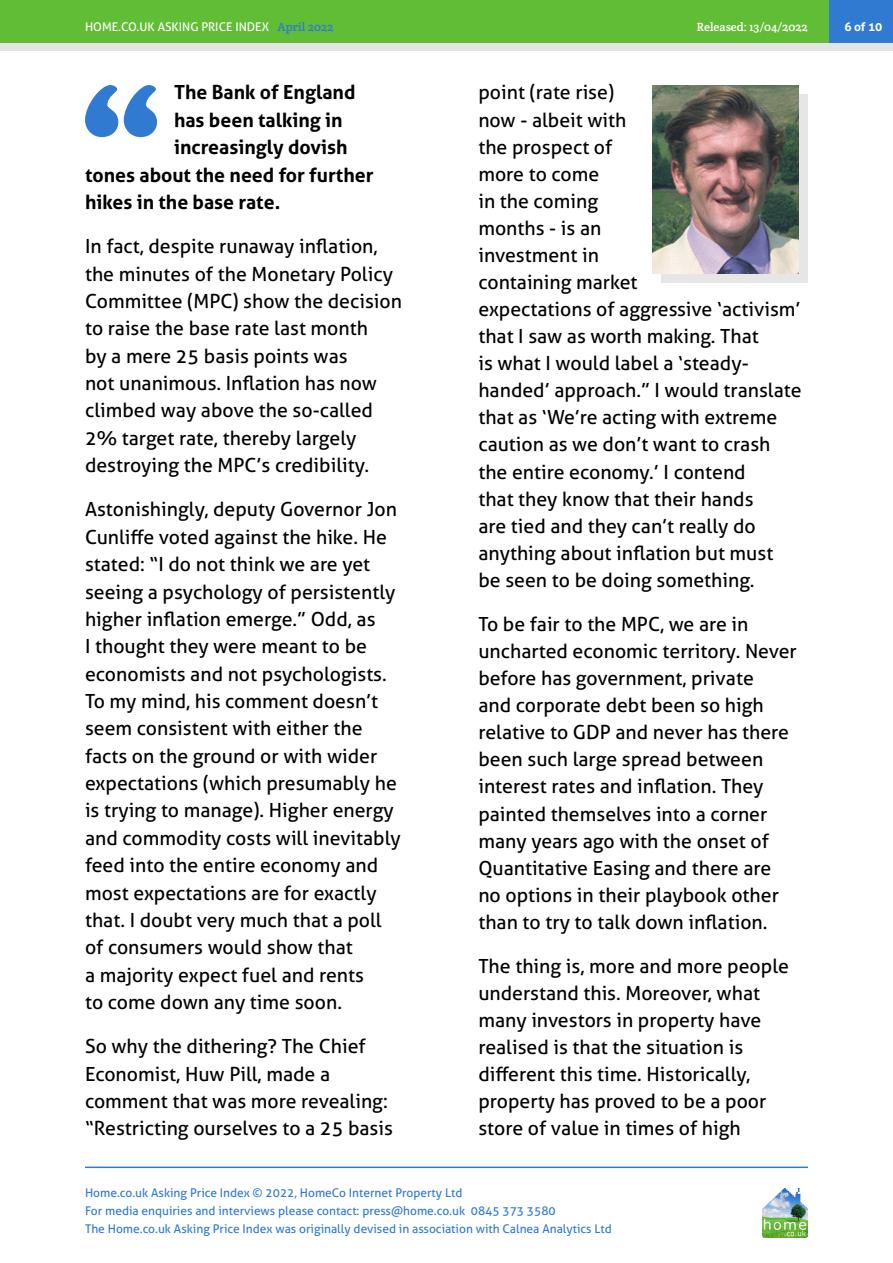
<style>
.page{position:relative;width:893px;height:1263px;background:#fff}
.page>*{position:absolute;margin:0;border:0;box-sizing:border-box;transform-origin:0 0}
.HAPI_quote{font:19.5px/27.2px "Aller";color:#000}
.HAPI_quote-2{font:700 19.5px "Aller";color:#000}
.t1{font:12px/18px "Aller";color:#307ad1}
.t2{font:12px "Aller";color:#fff}
.t3{font:12px "Crete Round";color:#fff}
.t4{font:700 12px "Aller";color:#fff}
.s1{font-family:"Crete Round";color:#307ad1}
</style>
<div class="page">
<hr style="left:85px;top:1166px;width:723px;height:2px;background:#307ad1">
<div style="left:0;top:0;width:893px;height:51px;background:#e4e4e4"></div>
<div style="left:0;top:0;width:893px;height:43px;background:#62bd36"></div>
<img style="left:762px;top:1188px;width:46px;height:49px">
<div style="left:829px;top:0;width:64px;height:43px;background:#307ad1"></div>
<svg style="left:85px;top:85px;width:72px;height:52px"></svg>
<div style="left:662px;top:94px;width:146px;height:189px;background:#e6e6e6"></div>
<img style="left:653px;top:85px;width:146px;height:189px">
<p class="t2" style="left:85px;top:19px;width:250px">HOME.CO.UK ASKING PRICE INDEX <span class="s1">April 2022</span></p>
<p class="t3" style="left:697px;top:19px;width:113px">Released: 13/04/2022</p>
<p class="t4" style="left:844px;top:19px;width:39px">6 of 10</p>
<p class="HAPI_quote-2" style="left:174px;top:80px;width:183px">The Bank of England</p>
<p class="HAPI_quote-2" style="left:174px;top:108px;width:170px">has been talking in</p>
<p class="HAPI_quote-2" style="left:174px;top:135px;width:175px">increasingly dovish</p>
<p class="HAPI_quote-2" style="left:85px;top:163px;width:290px">tones about the need for further</p>
<p class="HAPI_quote-2" style="left:85px;top:190px;width:197px">hikes in the base rate.</p>
<p class="HAPI_quote" style="left:85px;top:233px;width:319px">In fact, despite runaway inflation, the minutes of the Monetary Policy<br>Committee (MPC) show the decision to raise the base rate last month<br>by a mere 25 basis points was<br>not unanimous. Inflation has now climbed way above the so-called<br>2% target rate, thereby largely destroying the MPC’s credibility.</p>
<p class="HAPI_quote" style="left:85px;top:496px;width:317px">Astonishingly, deputy Governor Jon<br>Cunliffe voted against the hike. He stated: “I do not think we are yet seeing a psychology of persistently higher inflation emerge.” Odd, as<br>I thought they were meant to be economists and not psychologists.<br>To my mind, his comment doesn’t seem consistent with either the facts on the ground or with wider expectations (which presumably he is trying to manage). Higher energy and commodity costs will inevitably feed into the entire economy and most expectations are for exactly that. I doubt very much that a poll of consumers would show that<br>a majority expect fuel and rents<br>to come down any time soon.</p>
<p class="HAPI_quote" style="left:85px;top:1033px;width:309px">So why the dithering? The Chief<br>Economist, Huw Pill, made a comment that was more revealing: “Restricting ourselves to a 25 basis</p>
<p class="HAPI_quote" style="left:478px;top:79px;width:325px">point (rate rise)<br>now - albeit with<br>the prospect of<br>more to come<br>in the coming<br>months - is an<br>investment in<br>containing market<br>expectations of aggressive ‘activism’ that I saw as worth making. That<br>is what I would label a ‘steady&shy;handed’ approach.” I would translate that as ‘We’re acting with extreme caution as we don’t want to crash the entire economy.’ I contend<br>that they know that their hands<br>are tied and they can’t really do anything about inflation but must<br>be seen to be doing something.</p>
<p class="HAPI_quote" style="left:478px;top:610px;width:320px">To be fair to the MPC, we are in uncharted economic territory. Never before has government, private<br>and corporate debt been so high relative to GDP and never has there been such large spread between interest rates and inflation. They painted themselves into a corner many years ago with the onset of<br>Quantitative Easing and there are no options in their playbook other than to try to talk down inflation.</p>
<p class="HAPI_quote" style="left:478px;top:952px;width:312px">The thing is, more and more people understand this. Moreover, what many investors in property have realised is that the situation is different this time. Historically, property has proved to be a poor store of value in times of high</p>
<p class="t1" style="left:85px;top:1184px;width:528px">Home.co.uk Asking Price Index © 2022, HomeCo Internet Property Ltd<br>For media enquiries and interviews please contact: press@home.co.uk 0845 373 3580<br>The Home.co.uk Asking Price Index was originally devised in association with Calnea Analytics Ltd</p>
</div>
